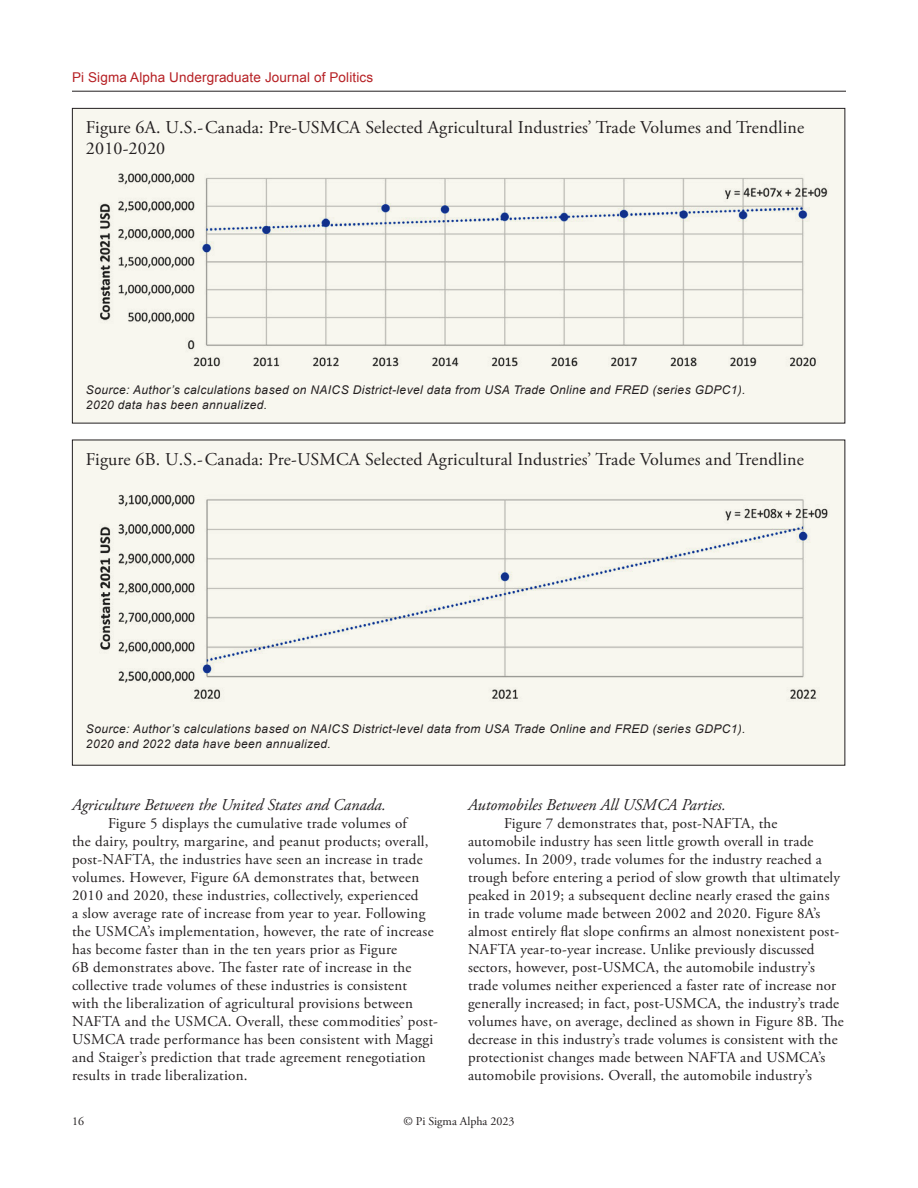
<style>
.page{position:relative;width:918px;height:1188px;background:#fff}
.page>*{position:absolute;margin:0;border:0;box-sizing:border-box;transform-origin:0 0}
.t1{font:18px/21px "Adobe Garamond Pro";letter-spacing:.01em;color:#231f20}
.Subhead_C{font:italic 16.5px "Adobe Garamond Pro";color:#231f20}
.Text_1st_line_indent{font:15px/18px "Adobe Garamond Pro";letter-spacing:.015em;color:#231f20}
.t2{font:13.5px "Arial";letter-spacing:.01em;color:#b62024}
.Source{font:italic 12px/15px "Arial";letter-spacing:.03em;color:#231f20}
.t3{font:12px "Adobe Garamond Pro";color:#231f20}
</style>
<div class="page">
<hr style="left:72px;top:91px;width:774px;height:1px;background:#231f20">
<div style="left:72px;top:108px;width:773px;height:315px;background:#f8f7ef"></div>
<img style="left:100px;top:173px;width:728px;height:194px">
<div style="left:72px;top:440px;width:773px;height:325px;background:#f8f7ef"></div>
<img style="left:100px;top:494px;width:728px;height:205px">
<p class="t2" style="left:72px;top:68px;width:303px">Pi Sigma Alpha Undergraduate Journal of Politics</p>
<p class="t1" style="left:86px;top:118px;width:720px">Figure 6A. U.S.-Canada: Pre-USMCA Selected Agricultural Industries’ Trade Volumes and Trendline<br>2010-2020</p>
<p class="Source" style="left:86px;top:383px;width:661px">Source: Author’s calculations based on NAICS District-level data from USA Trade Online and FRED (series GDPC1).<br>2020 data has been annualized.</p>
<p class="t1" style="left:86px;top:449px;width:720px">Figure 6B. U.S.-Canada: Pre-USMCA Selected Agricultural Industries’ Trade Volumes and Trendline</p>
<p class="Source" style="left:86px;top:722px;width:661px">Source: Author’s calculations based on NAICS District-level data from USA Trade Online and FRED (series GDPC1).<br>2020 and 2022 data have been annualized.</p>
<p class="Subhead_C" style="left:72px;top:795px;width:315px">Agriculture Between the United States and Canada.</p>
<p class="Text_1st_line_indent" style="left:72px;top:815px;width:368px;text-indent:36px">Figure 5 displays the cumulative trade volumes of<br>the dairy, poultry, margarine, and peanut products; overall, post-NAFTA, the industries have seen an increase in trade volumes. However, Figure 6A demonstrates that, between 2010 and 2020, these industries, collectively, experienced<br>a slow average rate of increase from year to year. Following the USMCA’s implementation, however, the rate of increase has become faster than in the ten years prior as Figure<br>6B demonstrates above. The faster rate of increase in the collective trade volumes of these industries is consistent<br>with the liberalization of agricultural provisions between NAFTA and the USMCA. Overall, these commodities’ post-USMCA trade performance has been consistent with Maggi and Staiger’s prediction that trade agreement renegotiation results in trade liberalization.</p>
<p class="Subhead_C" style="left:468px;top:795px;width:260px">Automobiles Between All USMCA Parties.</p>
<p class="Text_1st_line_indent" style="left:468px;top:815px;width:377px;text-indent:36px">Figure 7 demonstrates that, post-NAFTA, the automobile industry has seen little growth overall in trade volumes. In 2009, trade volumes for the industry reached a trough before entering a period of slow growth that ultimately peaked in 2019; a subsequent decline nearly erased the gains in trade volume made between 2002 and 2020. Figure 8A’s almost entirely flat slope confirms an almost nonexistent post-NAFTA year-to-year increase. Unlike previously discussed sectors, however, post-USMCA, the automobile industry’s trade volumes neither experienced a faster rate of increase nor generally increased; in fact, post-USMCA, the industry’s trade volumes have, on average, declined as shown in Figure 8B. The decrease in this industry’s trade volumes is consistent with the protectionist changes made between NAFTA and USMCA’s automobile provisions. Overall, the automobile industry’s</p>
<p class="t3" style="left:72px;top:1114px;width:13px">16</p>
<p class="t3" style="left:403px;top:1114px;width:113px">© Pi Sigma Alpha 2023</p>
</div>
